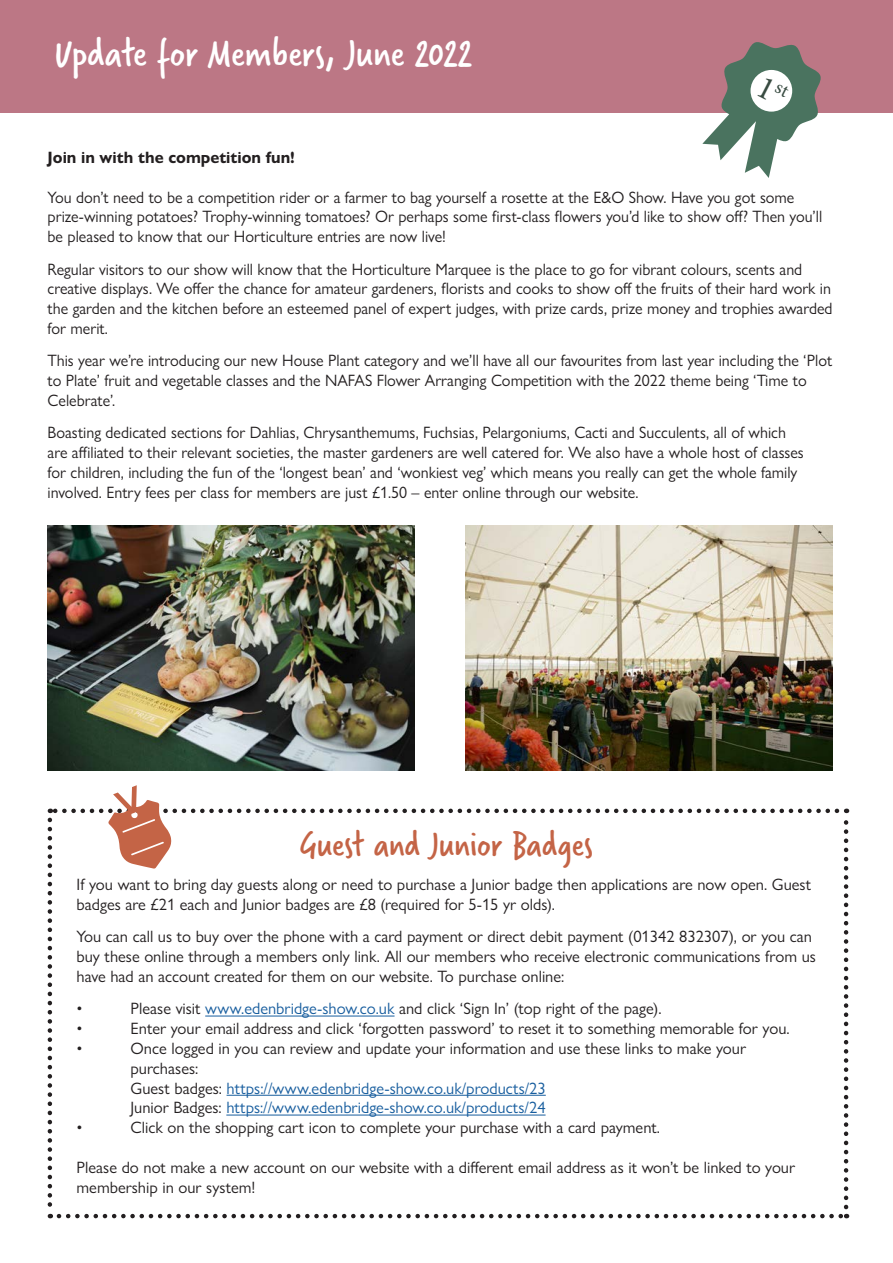
<style>
.page{position:relative;width:893px;height:1263px;background:#fff}
.page>*{position:absolute;margin:0;border:0;box-sizing:border-box;transform-origin:0 0}
.t1{font:42px "Verveine";color:#fff}
.t2{font:37.5px "Verveine";color:#c46446}
.t3{font:16.5px/19.8px "Gill Sans Nova";color:#231f20}
.t4{font:16.5px "Gill Sans Nova";color:#175d9e}
.t5{font:700 16.5px "Gill Sans Nova";color:#231f20}
.s1{color:#175d9e}
.s2{color:#231f20}
</style>
<div class="page">
<div style="left:0;top:0;width:893px;height:113px;background:#bc7785"></div>
<img style="left:48px;top:525px;width:367px;height:245px">
<img style="left:465px;top:525px;width:368px;height:245px">
<svg style="left:48px;top:785px;width:800px;height:433px"></svg>
<svg style="left:702px;top:42px;width:119px;height:136px"></svg>
<p class="t1" style="left:54px;top:24px;width:420px">Update for Members, June 2022</p>
<p class="t5" style="left:48px;top:147px;width:249px">Join in with the competition fun!</p>
<p class="t3" style="left:48px;top:187px;width:776px">You don’t need to be a competition rider or a farmer to bag yourself a rosette at the E&amp;O Show. Have you got some prize-winning potatoes? Trophy-winning tomatoes? Or perhaps some first-class flowers you’d like to show off? Then you’ll be pleased to know that our Horticulture entries are now live!</p>
<p class="t3" style="left:48px;top:259px;width:786px">Regular visitors to our show will know that the Horticulture Marquee is the place to go for vibrant colours, scents and creative displays. We offer the chance for amateur gardeners, florists and cooks to show off the fruits of their hard work in the garden and the kitchen before an esteemed panel of expert judges, with prize cards, prize money and trophies awarded for merit.</p>
<p class="t3" style="left:48px;top:351px;width:786px">This year we’re introducing our new House Plant category and we’ll have all our favourites from last year including the ‘Plot to Plate’ fruit and vegetable classes and the NAFAS Flower Arranging Competition with the 2022 theme being ‘Time to<br>Celebrate’.</p>
<p class="t3" style="left:48px;top:423px;width:758px">Boasting dedicated sections for Dahlias, Chrysanthemums, Fuchsias, Pelargoniums, Cacti and Succulents, all of which are affiliated to their relevant societies, the master gardeners are well catered for. We also have a whole host of classes for children, including the fun of the ‘longest bean’ and ‘wonkiest veg’ which means you really can get the whole family involved. Entry fees per class for members are just £1.50 – enter online through our website.</p>
<p class="t2" style="left:300px;top:818px;width:295px">Guest and Junior Badges</p>
<p class="t3" style="left:77px;top:874px;width:736px">If you want to bring day guests along or need to purchase a Junior badge then applications are now open. Guest badges are £21 each and Junior badges are £8 (required for 5-15 yr olds).</p>
<p class="t3" style="left:77px;top:927px;width:741px">You can call us to buy over the phone with a card payment or direct debit payment (01342 832307), or you can buy these online through a members only link. All our members who receive electronic communications from us have had an account created for them on our website. To purchase online:</p>
<p class="t3" style="left:77px;top:999px;width:8px">•</p>
<p class="t3" style="left:131px;top:999px;width:532px">Please visit <span class="s1">www.edenbridge-show.co.uk</span> and click ‘Sign In’ (top right of the page).</p>
<p class="t3" style="left:77px;top:1018px;width:8px">•</p>
<p class="t3" style="left:131px;top:1018px;width:661px">Enter your email address and click ‘forgotten password’ to reset it to something memorable for you.</p>
<p class="t3" style="left:77px;top:1038px;width:8px">•</p>
<p class="t3" style="left:131px;top:1038px;width:617px">Once logged in you can review and update your information and use these links to make your purchases:</p>
<p class="t4" style="left:131px;top:1078px;width:417px"><span class="s2">Guest badges:</span> https://www.edenbridge-show.co.uk/products/23</p>
<p class="t4" style="left:131px;top:1098px;width:416px"><span class="s2">Junior Badges:</span> https://www.edenbridge-show.co.uk/products/24</p>
<p class="t3" style="left:77px;top:1117px;width:8px">•</p>
<p class="t3" style="left:131px;top:1117px;width:531px">Click on the shopping cart icon to complete your purchase with a card payment.</p>
<p class="t3" style="left:77px;top:1157px;width:720px">Please do not make a new account on our website with a different email address as it won’t be linked to your membership in our system!</p>
</div>
